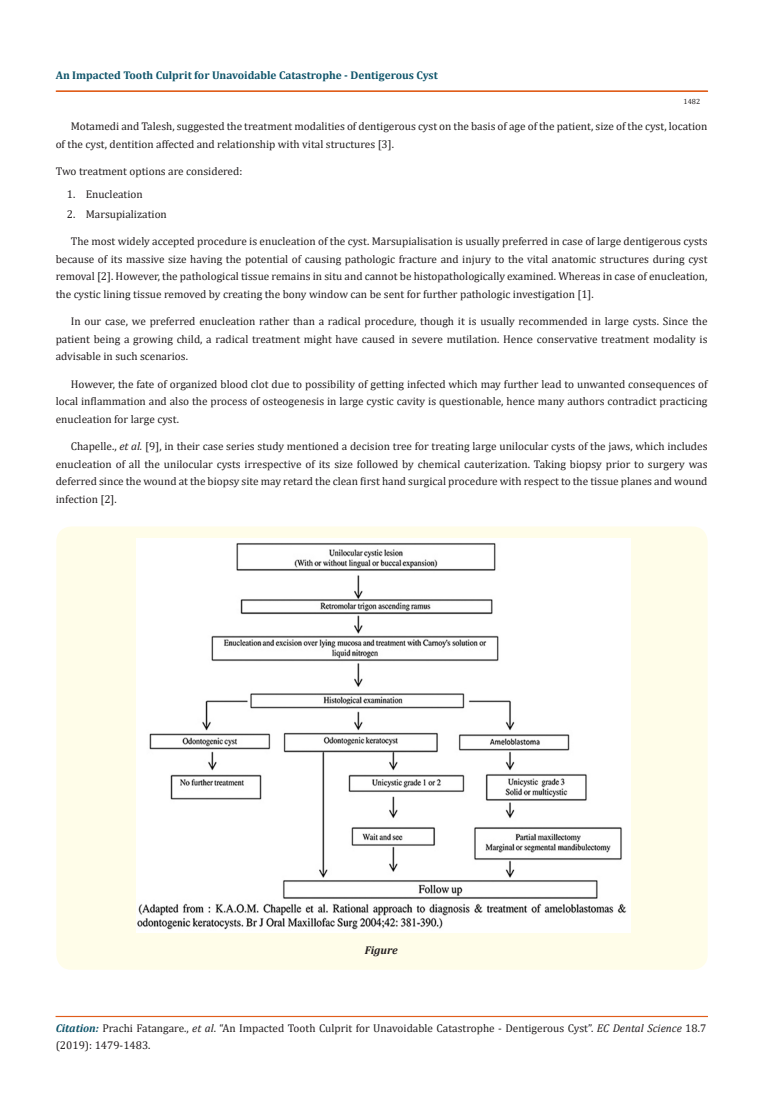
<style>
.page{position:relative;width:764px;height:1110px;background:#fff}
.page>*{position:absolute;margin:0;border:0;box-sizing:border-box;transform-origin:0 0}
.t1{font:11.25px/17.5px "Cambria";color:#231f20;text-align:justify}
.t2{font:700 11.25px "Cambria";color:#0e546a}
.t3{font:italic 700 11.25px "Cambria";color:#231f20}
.t4{font:7.5px "Cambria";color:#231f20}
.s1{font-style:italic}
.s2{font-weight:700;font-style:italic;color:#0e546a}
</style>
<div class="page">
<div style="left:56px;top:91px;width:651px;height:1px;border:1px solid #e05d1a"></div>
<div style="left:56px;top:1016px;width:651px;height:1px;border:1px solid #e05d1a"></div>
<div style="left:56px;top:527px;width:651px;height:443px;background:#fffde9;border-radius:15px"></div>
<img style="left:137px;top:539px;width:493px;height:394px">
<p class="t2" style="left:56px;top:67px;width:384px">An Impacted Tooth Culprit for Unavoidable Catastrophe - Dentigerous Cyst</p>
<p class="t4" style="left:683px;top:97px;width:18px">1482</p>
<p class="t1" style="left:56px;top:117px;width:653px;text-indent:15px">Motamedi and Talesh, suggested the treatment modalities of dentigerous cyst on the basis of age of the patient, size of the cyst, location of the cyst, dentition affected and relationship with vital structures [3].</p>
<p class="t1" style="left:56px;top:162px;width:188px">Two treatment options are considered:</p>
<p class="t1" style="left:67px;top:185px;width:77px">1. Enucleation</p>
<p class="t1" style="left:67px;top:205px;width:101px">2. Marsupialization</p>
<p class="t1" style="left:56px;top:232px;width:653px;text-indent:15px">The most widely accepted procedure is enucleation of the cyst. Marsupialisation is usually preferred in case of large dentigerous cysts because of its massive size having the potential of causing pathologic fracture and injury to the vital anatomic structures during cyst removal [2]. However, the pathological tissue remains in situ and cannot be histopathologically examined. Whereas in case of enucleation, the cystic lining tissue removed by creating the bony window can be sent for further pathologic investigation [1].</p>
<p class="t1" style="left:56px;top:312px;width:653px;text-indent:15px">In our case, we preferred enucleation rather than a radical procedure, though it is usually recommended in large cysts. Since the patient being a growing child, a radical treatment might have caused in severe mutilation. Hence conservative treatment modality is advisable in such scenarios.</p>
<p class="t1" style="left:56px;top:375px;width:653px;text-indent:15px">However, the fate of organized blood clot due to possibility of getting infected which may further lead to unwanted consequences of local inflammation and also the process of osteogenesis in large cystic cavity is questionable, hence many authors contradict practicing enucleation for large cyst.</p>
<p class="t1" style="left:56px;top:437px;width:653px;text-indent:15px">Chapelle., <span class="s1">et al.</span> [9], in their case series study mentioned a decision tree for treating large unilocular cysts of the jaws, which includes enucleation of all the unilocular cysts irrespective of its size followed by chemical cauterization. Taking biopsy prior to surgery was deferred since the wound at the biopsy site may retard the clean first hand surgical procedure with respect to the tissue planes and wound infection [2].</p>
<p class="t3" style="left:365px;top:942px;width:34px">Figure</p>
<p class="t1" style="left:56px;top:1019px;width:652px"><span class="s2">Citation:</span> Prachi Fatangare., <span class="s1">et al</span>. “An Impacted Tooth Culprit for Unavoidable Catastrophe - Dentigerous Cyst”. <span class="s1">EC Dental Science</span> 18.7 (2019): 1479-1483.</p>
</div>
